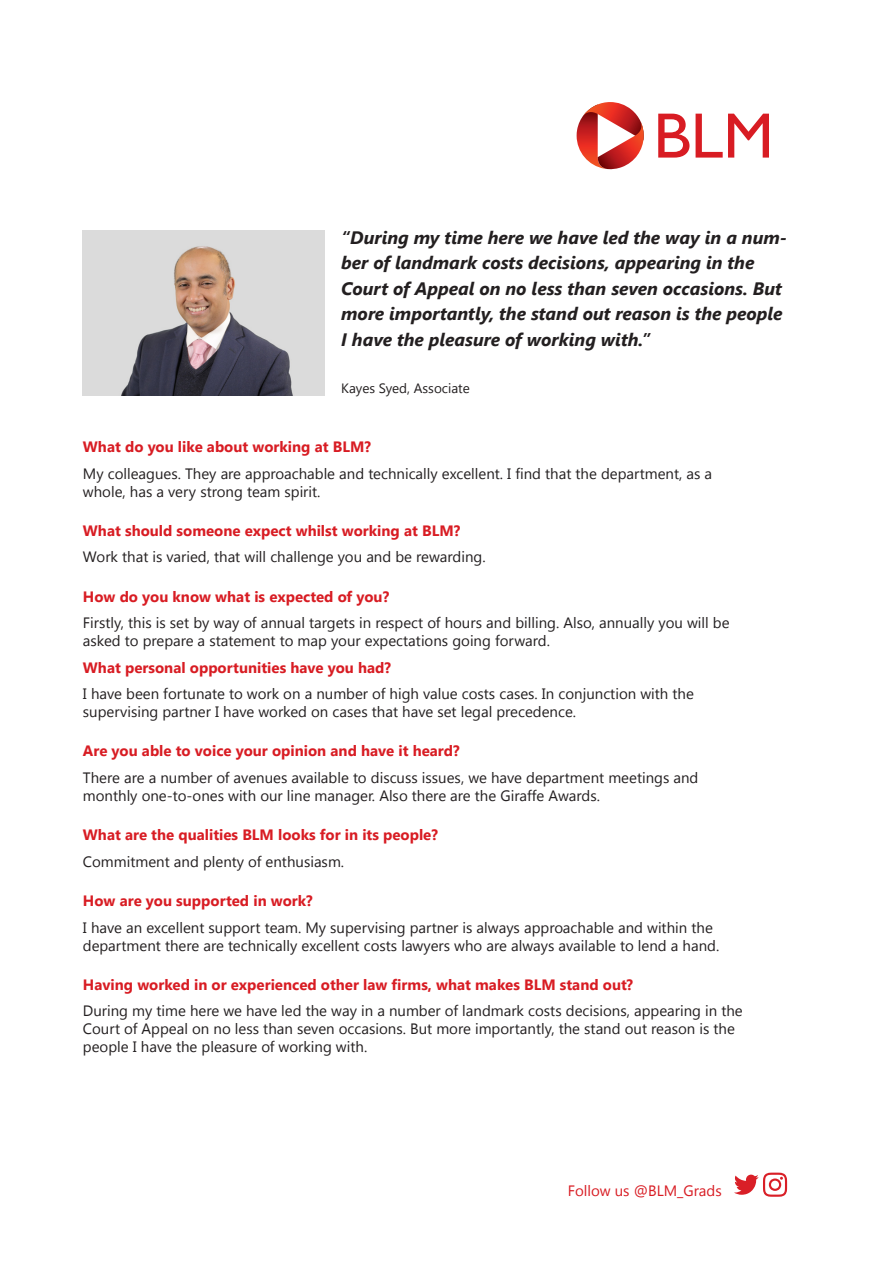
<style>
.page{position:relative;width:893px;height:1263px;background:#fff}
.page>*{position:absolute;margin:0;border:0;box-sizing:border-box;transform-origin:0 0}
.t1{font:italic 700 18px/25.5px "Segoe UI";color:#231f20}
.t2{font:15px/18px "Segoe UI";color:#231f20}
.t3{font:700 15px "Segoe UI";color:#d81c23}
.t4{font:15px "Segoe UI";color:#d81c23}
.t5{font:13.5px "Segoe UI";color:#231f20}
</style>
<div class="page">
<svg style="left:577px;top:102px;width:67px;height:67px"></svg>
<svg style="left:658px;top:114px;width:31px;height:44px"></svg>
<svg style="left:696px;top:114px;width:73px;height:44px"></svg>
<img style="left:83px;top:231px;width:241px;height:164px">
<svg style="left:734px;top:1172px;width:53px;height:25px"></svg>
<p class="t1" style="left:341px;top:224px;width:447px">“During my time here we have led the way in a num&shy;ber of landmark costs decisions, appearing in the Court of Appeal on no less than seven occasions. But more importantly, the stand out reason is the people I have the pleasure of working with.”</p>
<p class="t5" style="left:341px;top:378px;width:130px">Kayes Syed, Associate</p>
<p class="t3" style="left:83px;top:436px;width:290px">What do you like about working at BLM?</p>
<p class="t2" style="left:83px;top:464px;width:631px">My colleagues. They are approachable and technically excellent. I find that the department, as a whole, has a very strong team spirit.</p>
<p class="t3" style="left:83px;top:520px;width:379px">What should someone expect whilst working at BLM?</p>
<p class="t2" style="left:83px;top:547px;width:404px">Work that is varied, that will challenge you and be rewarding.</p>
<p class="t3" style="left:83px;top:586px;width:308px">How do you know what is expected of you?</p>
<p class="t2" style="left:83px;top:613px;width:648px">Firstly, this is set by way of annual targets in respect of hours and billing. Also, annually you will be asked to prepare a statement to map your expectations going forward.</p>
<p class="t3" style="left:83px;top:657px;width:310px">What personal opportunities have you had?</p>
<p class="t2" style="left:83px;top:684px;width:613px">I have been fortunate to work on a number of high value costs cases. In conjunction with the supervising partner I have worked on cases that have set legal precedence.</p>
<p class="t3" style="left:83px;top:740px;width:378px">Are you able to voice your opinion and have it heard?</p>
<p class="t2" style="left:83px;top:768px;width:617px">There are a number of avenues available to discuss issues, we have department meetings and monthly one-to-ones with our line manager. Also there are the Giraffe Awards.</p>
<p class="t3" style="left:83px;top:824px;width:357px">What are the qualities BLM looks for in its people?</p>
<p class="t2" style="left:83px;top:852px;width:263px">Commitment and plenty of enthusiasm.</p>
<p class="t3" style="left:83px;top:890px;width:231px">How are you supported in work?</p>
<p class="t2" style="left:83px;top:917px;width:638px">I have an excellent support team. My supervising partner is always approachable and within the department there are technically excellent costs lawyers who are always available to lend a hand.</p>
<p class="t3" style="left:83px;top:974px;width:551px">Having worked in or experienced other law firms, what makes BLM stand out?</p>
<p class="t2" style="left:83px;top:1001px;width:661px">During my time here we have led the way in a number of landmark costs decisions, appearing in the<br>Court of Appeal on no less than seven occasions. But more importantly, the stand out reason is the people I have the pleasure of working with.</p>
<p class="t4" style="left:568px;top:1180px;width:156px">Follow us @BLM_Grads</p>
</div>
